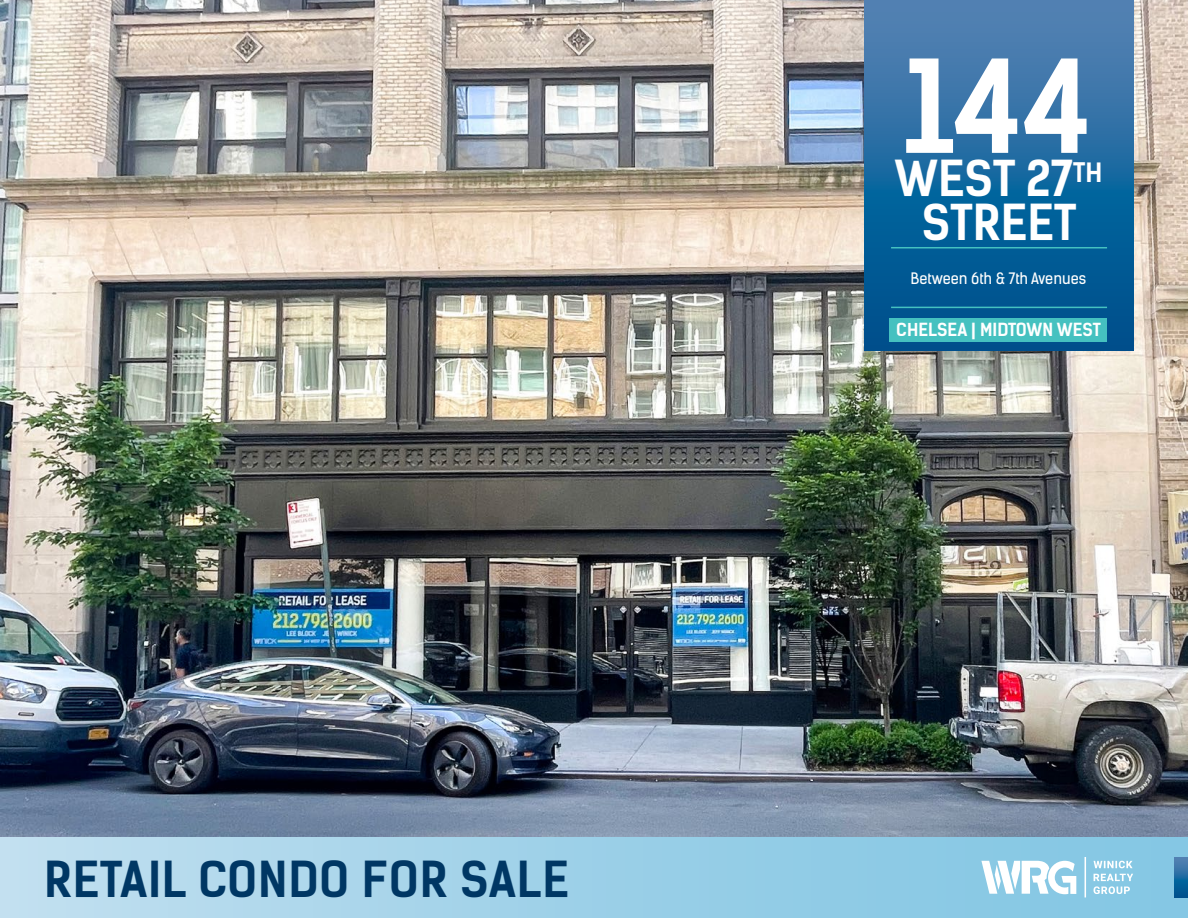
<style>
.page{position:relative;width:1188px;height:918px;background:#fff}
.page>*{position:absolute;margin:0;border:0;box-sizing:border-box;transform-origin:0 0}
.t1{font:700 122.25px "Kelson Sans";color:#fff}
.t2{font:700 47.25px "Kelson Sans";letter-spacing:.015em;color:#003764}
.t3{font:700 47.25px/43.5px "Kelson Sans";color:#fff;text-align:center}
.t4{font:700 17.25px "Kelson Sans";color:#fff}
.t5{font:15px "Kelson Sans";color:#fff}
</style>
<div class="page">
<img style="left:0;top:0;width:1188px;height:837px">
<div style="left:0;top:837px;width:1188px;height:81px;background:linear-gradient(to right,#bfdeef,#7ec4e2)"></div>
<svg style="left:864px;top:0;width:270px;height:351px;background:#206aa0"></svg>
<div style="left:890px;top:318px;width:217px;height:23px;background:#45c1c0"></div>
<hr style="left:891px;top:247px;width:216px;height:1px;background:#45c1c0">
<hr style="left:891px;top:307px;width:216px;height:1px;background:#45c1c0">
<svg style="left:1174px;top:858px;width:14px;height:39px"></svg>
<svg style="left:981px;top:861px;width:95px;height:33px"></svg>
<svg style="left:1085px;top:857px;width:48px;height:40px"></svg>
<h2 class="t2" style="left:44px;top:851px;width:526px">RETAIL CONDO FOR SALE</h2>
<h1 class="t1" style="left:903px;top:32px;width:192px">144</h1>
<h2 class="t3" style="left:895px;top:157px;width:209px">WEST 27<sup>TH<br></sup>STREET</h2>
<p class="t5" style="left:911px;top:269px;width:177px">Between 6th &amp; 7th Avenues</p>
<p class="t4" style="left:896px;top:319px;width:206px">CHELSEA | MIDTOWN WEST</p>
</div>
